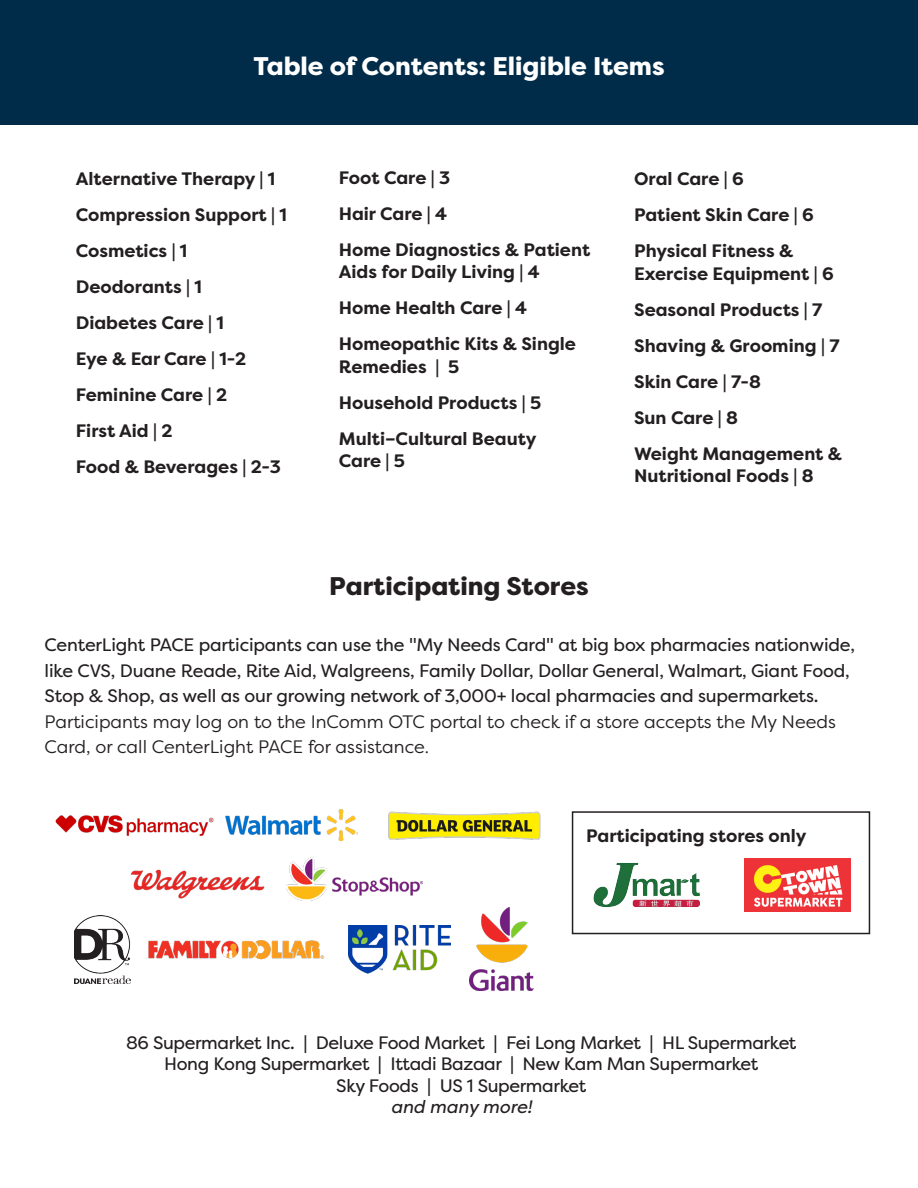
<style>
.page{position:relative;width:918px;height:1188px;background:#fff}
.page>*{position:absolute;margin:0;border:0;box-sizing:border-box;transform-origin:0 0}
.t1{font:800 25.5px "Filson Pro";color:#fff}
.t2{font:800 25.5px "Filson Pro";color:#231f20}
.t3{font:18px/25.5px "Filson Pro";letter-spacing:-.01em;color:#231f20}
.t4{font:700 18px/22.5px "Filson Pro";color:#231f20}
.t5{font:italic 18px "Filson Pro";color:#231f20}
.s1{font-family:"Alegreya";font-style:italic;color:#fff}
.s2{font-style:inherit}
</style>
<div class="page">
<img style="left:744px;top:858px;width:106px;height:53px">
<div style="left:572px;top:811px;width:298px;height:123px;border:2px solid #231f20"></div>
<img style="left:469px;top:908px;width:65px;height:83px">
<img style="left:287px;top:857px;width:135px;height:39px">
<img style="left:74px;top:916px;width:56px;height:67px">
<img style="left:148px;top:894px;width:177px;height:66px">
<img style="left:349px;top:925px;width:102px;height:48px">
<img style="left:148px;top:875px;width:119px;height:28px">
<img style="left:236px;top:809px;width:122px;height:32px">
<img style="left:389px;top:811px;width:152px;height:28px">
<img style="left:55px;top:815px;width:181px;height:78px">
<img style="left:593px;top:863px;width:107px;height:44px">
<div style="left:0;top:0;width:918px;height:125px;background:#002b49"></div>
<p class="t1" style="left:253px;top:50px;width:413px">Table of Contents: Eligible Items</p>
<p class="t4" style="left:76px;top:168px;width:201px">Alternative Therapy | 1</p>
<p class="t4" style="left:76px;top:204px;width:213px">Compression Support | 1</p>
<p class="t4" style="left:76px;top:240px;width:113px">Cosmetics | 1</p>
<p class="t4" style="left:76px;top:276px;width:128px">Deodorants | 1</p>
<p class="t4" style="left:76px;top:312px;width:150px">Diabetes Care | 1</p>
<p class="t4" style="left:76px;top:348px;width:172px">Eye &amp; Ear Care | 1-2</p>
<p class="t4" style="left:76px;top:384px;width:153px">Feminine Care | 2</p>
<p class="t4" style="left:76px;top:420px;width:98px">First Aid | 2</p>
<p class="t4" style="left:76px;top:456px;width:207px">Food &amp; Beverages | 2-3</p>
<p class="t4" style="left:339px;top:167px;width:113px">Foot Care | 3</p>
<p class="t4" style="left:339px;top:203px;width:110px">Hair Care | 4</p>
<p class="t4" style="left:339px;top:239px;width:253px">Home Diagnostics &amp; Patient<br>Aids for Daily Living | 4</p>
<p class="t4" style="left:339px;top:297px;width:190px">Home Health Care | 4</p>
<p class="t4" style="left:339px;top:333px;width:239px">Homeopathic Kits &amp; Single<br>Remedies | 5</p>
<p class="t4" style="left:339px;top:392px;width:204px">Household Products | 5</p>
<p class="t4" style="left:339px;top:428px;width:199px">Multi–Cultural Beauty<br>Care | 5</p>
<p class="t2" style="left:329px;top:571px;width:261px">Participating Stores</p>
<p class="t4" style="left:634px;top:168px;width:111px">Oral Care | 6</p>
<p class="t4" style="left:634px;top:204px;width:181px">Patient Skin Care | 6</p>
<p class="t4" style="left:634px;top:240px;width:201px">Physical Fitness &amp;<br>Exercise Equipment | 6</p>
<p class="t4" style="left:634px;top:298px;width:190px">Seasonal Products | 7</p>
<p class="t4" style="left:634px;top:334px;width:207px">Shaving &amp; Grooming | 7</p>
<p class="t4" style="left:634px;top:370px;width:128px">Skin Care | 7-8</p>
<p class="t4" style="left:634px;top:406px;width:105px">Sun Care | 8</p>
<p class="t4" style="left:634px;top:442px;width:210px">Weight Management &amp;<br>Nutritional Foods | 8</p>
<p class="t3" style="left:45px;top:632px;width:812px">CenterLight PACE participants can use the "My Needs Card" at big box pharmacies nationwide, like CVS, Duane Reade, Rite Aid, Walgreens, Family Dollar, Dollar General, Walmart, Giant Food, Stop &amp; Shop, as well as our growing network of 3,000+ local pharmacies and supermarkets.<span class="s1">* </span><span class="s2">Participants may log on to the InComm OTC portal to check if a store accepts the My Needs Card, or call CenterLight PACE for assistance.</span></p>
<p class="t4" style="left:586px;top:824px;width:222px">Participating stores only</p>
<p class="t3" style="left:126px;top:1029px;width:672px">86 Supermarket Inc. | Deluxe Food Market | Fei Long Market | HL Supermarket</p>
<p class="t3" style="left:164px;top:1051px;width:596px">Hong Kong Supermarket | Ittadi Bazaar | New Kam Man Supermarket</p>
<p class="t3" style="left:336px;top:1072px;width:252px">Sky Foods | US 1 Supermarket</p>
<p class="t5" style="left:391px;top:1095px;width:147px">and many more!</p>
</div>
